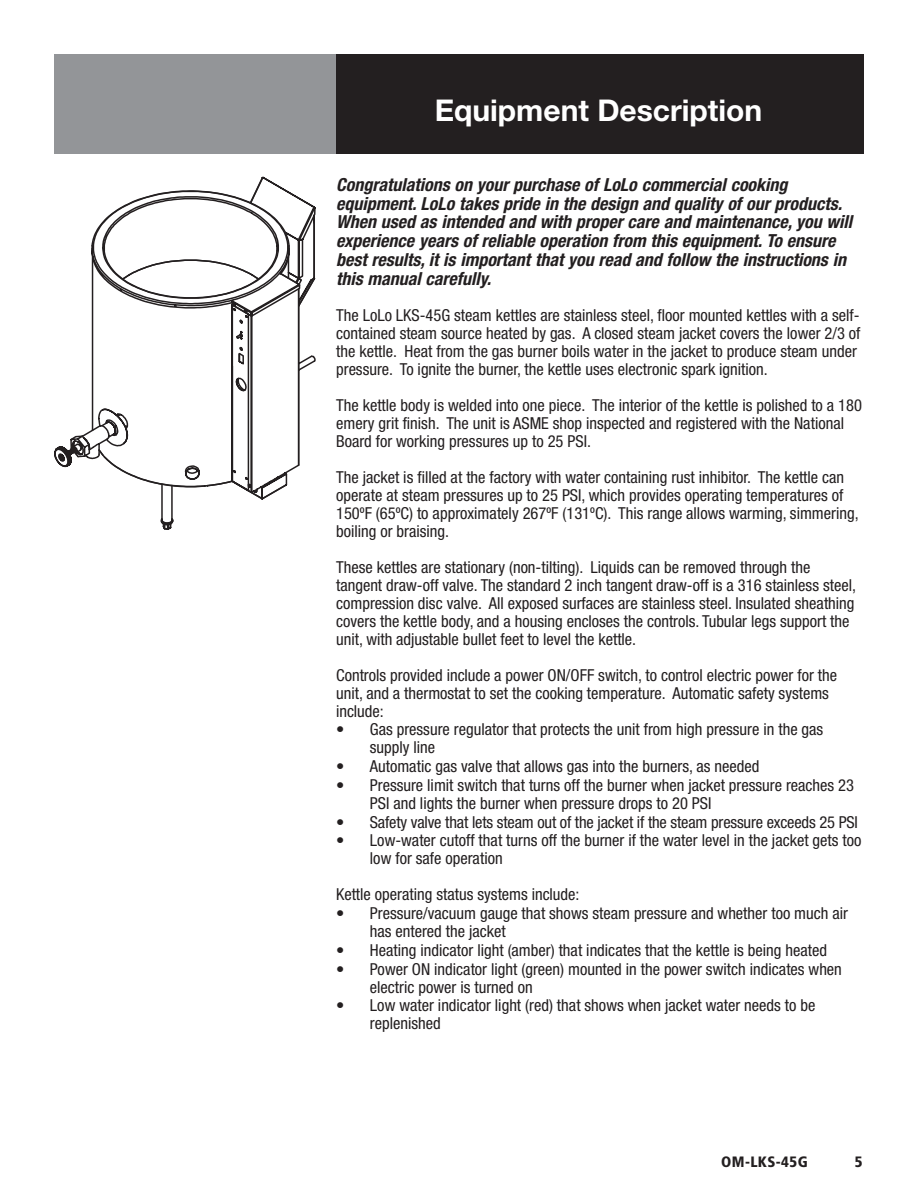
<style>
.page{position:relative;width:918px;height:1188px;background:#fff}
.page>*{position:absolute;margin:0;border:0;box-sizing:border-box;transform-origin:0 0}
.t1{font:700 30px "Helvetica Neue";color:#fff}
.t2{font:italic 700 condensed 18px/18.8px "Helvetica Neue";color:#231f20}
.t3{font:condensed 16.5px/18px "Helvetica Neue";color:#231f20}
.t4{font:900 condensed 15px "Frutiger";letter-spacing:.025em;color:#231f20}
</style>
<div class="page">
<div style="left:333px;top:54px;width:531px;height:99px;background:#231f20"></div>
<div style="left:54px;top:54px;width:282px;height:99px;background:#939598"></div>
<svg style="left:55px;top:176px;width:261px;height:354px"></svg>
<h1 class="t1" style="left:435px;top:92px;width:329px">Equipment Description</h1>
<p class="t2" style="left:336px;top:175px;width:518px">Congratulations on your purchase of LoLo commercial cooking equipment. LoLo takes pride in the design and quality of our products.<br>When used as intended and with proper care and maintenance, you will experience years of reliable operation from this equipment. To ensure best results, it is important that you read and follow the instructions in this manual carefully.</p>
<p class="t3" style="left:336px;top:306px;width:526px">The LoLo LKS-45G steam kettles are stainless steel, floor mounted kettles with a self&shy;contained steam source heated by gas. A closed steam jacket covers the lower 2/3 of the kettle. Heat from the gas burner boils water in the jacket to produce steam under pressure. To ignite the burner, the kettle uses electronic spark ignition.</p>
<p class="t3" style="left:336px;top:396px;width:527px">The kettle body is welded into one piece. The interior of the kettle is polished to a 180 emery grit finish. The unit is ASME shop inspected and registered with the National<br>Board for working pressures up to 25 PSI.</p>
<p class="t3" style="left:336px;top:468px;width:524px">The jacket is filled at the factory with water containing rust inhibitor. The kettle can operate at steam pressures up to 25 PSI, which provides operating temperatures of 150ºF (65ºC) to approximately 267ºF (131ºC). This range allows warming, simmering, boiling or braising.</p>
<p class="t3" style="left:336px;top:558px;width:521px">These kettles are stationary (non-tilting). Liquids can be removed through the tangent draw-off valve. The standard 2 inch tangent draw-off is a 316 stainless steel, compression disc valve. All exposed surfaces are stainless steel. Insulated sheathing covers the kettle body, and a housing encloses the controls. Tubular legs support the unit, with adjustable bullet feet to level the kettle.</p>
<p class="t3" style="left:336px;top:666px;width:502px">Controls provided include a power ON/OFF switch, to control electric power for the unit, and a thermostat to set the cooking temperature. Automatic safety systems include:</p>
<p class="t3" style="left:370px;top:720px;width:455px;text-indent:-34px">• Gas pressure regulator that protects the unit from high pressure in the gas supply line</p>
<p class="t3" style="left:336px;top:757px;width:425px">• Automatic gas valve that allows gas into the burners, as needed</p>
<p class="t3" style="left:370px;top:776px;width:486px;text-indent:-34px">• Pressure limit switch that turns off the burner when jacket pressure reaches 23<br>PSI and lights the burner when pressure drops to 20 PSI</p>
<p class="t3" style="left:336px;top:813px;width:523px">• Safety valve that lets steam out of the jacket if the steam pressure exceeds 25 PSI</p>
<p class="t3" style="left:370px;top:831px;width:493px;text-indent:-34px">• Low-water cutoff that turns off the burner if the water level in the jacket gets too low for safe operation</p>
<p class="t3" style="left:336px;top:885px;width:245px">Kettle operating status systems include:</p>
<p class="t3" style="left:370px;top:904px;width:480px;text-indent:-34px">• Pressure/vacuum gauge that shows steam pressure and whether too much air has entered the jacket</p>
<p class="t3" style="left:336px;top:941px;width:492px">• Heating indicator light (amber) that indicates that the kettle is being heated</p>
<p class="t3" style="left:370px;top:960px;width:474px;text-indent:-34px">• Power ON indicator light (green) mounted in the power switch indicates when electric power is turned on</p>
<p class="t3" style="left:370px;top:996px;width:447px;text-indent:-34px">• Low water indicator light (red) that shows when jacket water needs to be replenished</p>
<p class="t4" style="left:721px;top:1153px;width:88px">OM-LKS-45G</p>
<p class="t4" style="left:855px;top:1153px;width:9px">5</p>
</div>
